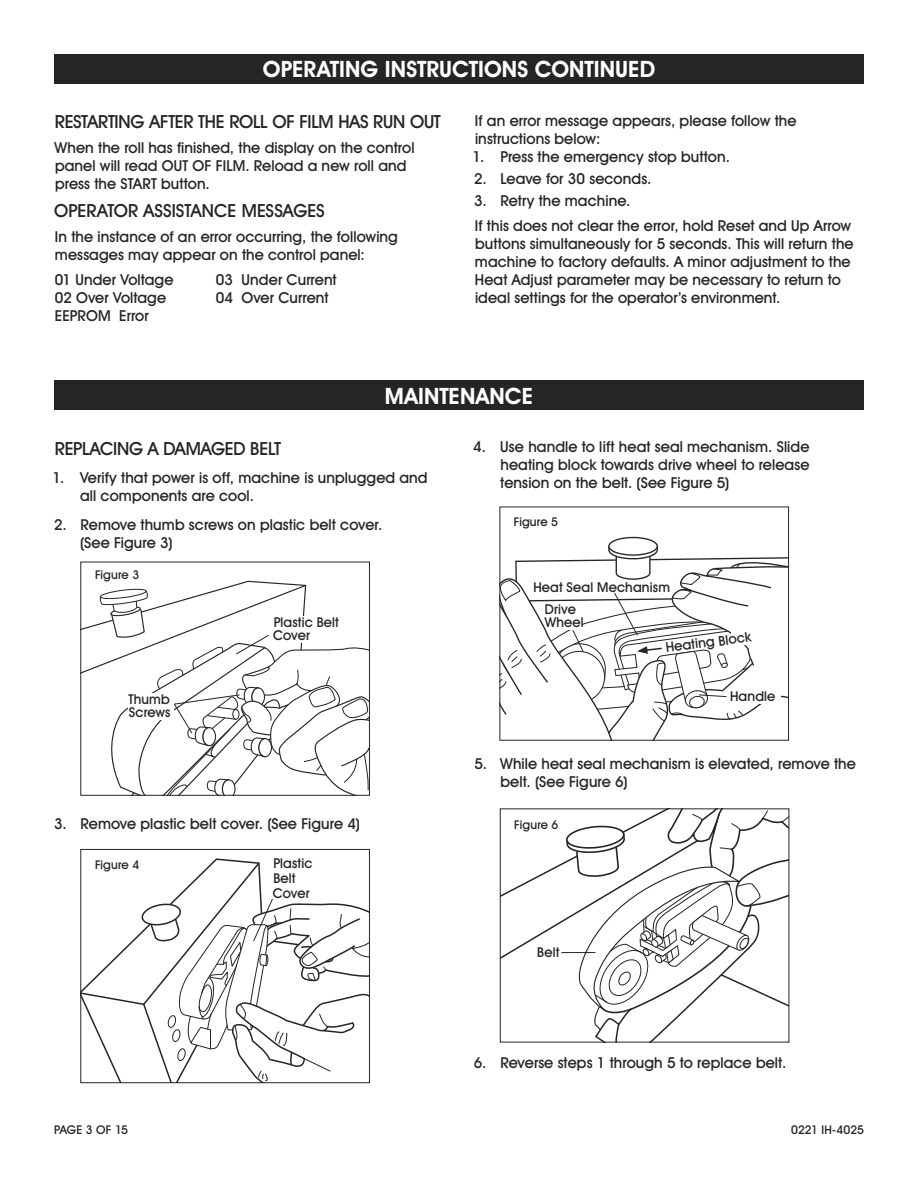
<style>
.page{position:relative;width:918px;height:1188px;background:#fff}
.page>*{position:absolute;margin:0;border:0;box-sizing:border-box;transform-origin:0 0}
.t1{font:700 22.5px "Uline Two Knine";letter-spacing:.005em;color:#fff}
.t2{font:18px "Uline Two Knine";letter-spacing:-.01em;color:#252525}
.t3{font:15px/18px "Uline Two Knine";letter-spacing:.005em;color:#252525}
.t4{font:13.5px/13.5px "Uline Two Knine";letter-spacing:.01em;color:#252525}
.t5{font:12px "Uline Two Knine";letter-spacing:.01em;color:#252525}
</style>
<div class="page">
<div style="left:54px;top:54px;width:810px;height:30px;background:#252525"></div>
<div style="left:54px;top:380px;width:810px;height:30px;background:#252525"></div>
<svg style="left:502px;top:810px;width:285px;height:230px"></svg>
<div style="left:80px;top:562px;width:290px;height:234px;border:1px solid #252525"></div>
<svg style="left:81px;top:857px;width:288px;height:226px"></svg>
<svg style="left:500px;top:529px;width:289px;height:211px"></svg>
<div style="left:559px;top:618px;width:23px;height:12px;background:#fff"></div>
<hr style="left:562px;top:952px;width:33px;height:1px;background:#252525">
<div style="left:729px;top:691px;width:51px;height:13px;background:#fff"></div>
<div style="left:731px;top:632px;width:24px;height:13px;background:#fff"></div>
<svg style="left:81px;top:580px;width:288px;height:215px"></svg>
<h1 class="t1" style="left:263px;top:56px;width:394px">OPERATING INSTRUCTIONS CONTINUED</h1>
<p class="t2" style="left:55px;top:110px;width:388px">RESTARTING AFTER THE ROLL OF FILM HAS RUN OUT</p>
<p class="t3" style="left:55px;top:138px;width:361px">When the roll has finished, the display on the control panel will read OUT OF FILM. Reload a new roll and press the START button.</p>
<p class="t2" style="left:54px;top:200px;width:272px">OPERATOR ASSISTANCE MESSAGES</p>
<p class="t3" style="left:55px;top:227px;width:345px">In the instance of an error occurring, the following messages may appear on the control panel:</p>
<p class="t3" style="left:55px;top:270px;width:120px">01 Under Voltage</p>
<p class="t3" style="left:216px;top:270px;width:122px">03 Under Current</p>
<p class="t3" style="left:55px;top:288px;width:113px">02 Over Voltage</p>
<p class="t3" style="left:216px;top:288px;width:114px">04 Over Current</p>
<p class="t3" style="left:55px;top:306px;width:95px">EEPROM Error</p>
<p class="t3" style="left:475px;top:111px;width:323px">If an error message appears, please follow the instructions below:</p>
<p class="t3" style="left:473px;top:148px;width:259px">1. Press the emergency stop button.</p>
<p class="t3" style="left:474px;top:170px;width:179px">2. Leave for 30 seconds.</p>
<p class="t3" style="left:474px;top:188px;width:379px;line-height:24.8px">3. Retry the machine.<br>If this does not clear the error, hold Reset and Up Arrow</p>
<p class="t3" style="left:475px;top:234px;width:380px">buttons simultaneously for 5 seconds. This will return the machine to factory defaults. A minor adjustment to the Heat Adjust parameter may be necessary to return to ideal settings for the operator’s environment.</p>
<h1 class="t1" style="left:385px;top:382px;width:150px">MAINTENANCE</h1>
<p class="t2" style="left:55px;top:437px;width:228px">REPLACING A DAMAGED BELT</p>
<p class="t3" style="left:80px;top:469px;width:349px;text-indent:-27px">1. Verify that power is off, machine is unplugged and all components are cool.</p>
<p class="t3" style="left:80px;top:516px;width:304px;text-indent:-26px">2. Remove thumb screws on plastic belt cover. (See Figure 3)</p>
<p class="t5" style="left:95px;top:568px;width:46px">Figure 3</p>
<p class="t4" style="left:128px;top:692px;width:44px">Thumb<br>Screws</p>
<p class="t4" style="left:273px;top:615px;width:67px">Plastic Belt<br>Cover</p>
<p class="t3" style="left:54px;top:815px;width:307px">3. Remove plastic belt cover. (See Figure 4)</p>
<p class="t5" style="left:95px;top:857px;width:46px">Figure 4</p>
<p class="t4" style="left:273px;top:856px;width:41px;line-height:15px">Plastic<br>Belt<br>Cover</p>
<p class="t3" style="left:500px;top:438px;width:311px;text-align:justify;text-indent:-27px">4. Use handle to lift heat seal mechanism. Slide heating block towards drive wheel to release tension on the belt. (See Figure 5)</p>
<p class="t5" style="left:514px;top:515px;width:46px">Figure 5</p>
<p class="t4" style="left:533px;top:580px;width:138px">Heat Seal Mechanism</p>
<p class="t4" style="left:545px;top:602px;width:40px">Drive<br>Wheel</p>
<p class="t4" style="left:665px;top:640px;width:88px;rotate:-7deg">Heating Block</p>
<p class="t4" style="left:730px;top:689px;width:47px">Handle</p>
<p class="t3" style="left:501px;top:755px;width:357px;text-indent:-26px">5. While heat seal mechanism is elevated, remove the belt. (See Figure 6)</p>
<p class="t5" style="left:514px;top:817px;width:46px">Figure 6</p>
<p class="t4" style="left:537px;top:945px;width:24px">Belt</p>
<p class="t3" style="left:474px;top:1053px;width:314px">6. Reverse steps 1 through 5 to replace belt.</p>
<p class="t5" style="left:54px;top:1122px;width:76px">PAGE 3 OF 15</p>
<p class="t5" style="left:791px;top:1122px;width:74px">0221 IH-4025</p>
</div>
